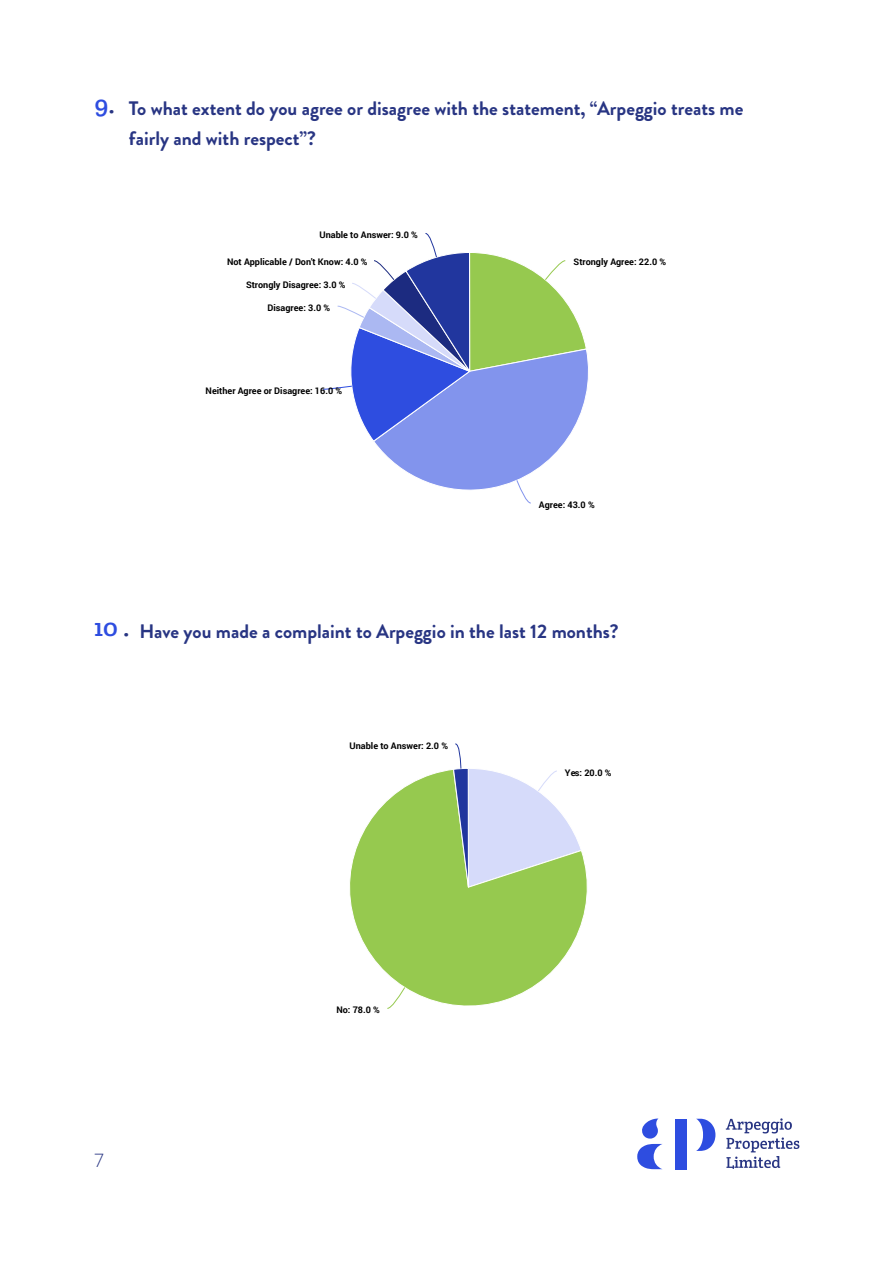
<style>
.page{position:relative;width:893px;height:1263px;background:#fff}
.page>*{position:absolute;margin:0;border:0;box-sizing:border-box;transform-origin:0 0}
.t1{font:25.5px "Crete Round";color:#2e4de0}
.t2{font:700 19.5px/30px "Brandon Grotesque";color:#283583}
.t3{font:300 19.5px "Brandon Grotesque";color:#283583}
.t4{font:700 9.15px "Roboto";color:#000}
.s1{color:#283583}
</style>
<div class="page">
<svg style="left:642px;top:1118px;width:16px;height:20px"></svg>
<svg style="left:637px;top:1144px;width:25px;height:25px"></svg>
<svg style="left:696px;top:1119px;width:19px;height:32px"></svg>
<div style="left:675px;top:1119px;width:11px;height:50px;background:#2e4de0"></div>
<svg style="left:726px;top:1118px;width:73px;height:51px"></svg>
<svg style="left:323px;top:233px;width:265px;height:271px"></svg>
<svg style="left:349px;top:769px;width:239px;height:237px"></svg>
<svg style="left:387px;top:986px;width:19px;height:23px"></svg>
<svg style="left:453px;top:743px;width:129px;height:157px"></svg>
<p class="t1" style="left:95px;top:88px;width:23px">9<span class="s1">.</span></p>
<p class="t2" style="left:129px;top:93px;width:616px">To what extent do you agree or disagree with the statement, “Arpeggio treats me fairly and with respect”?</p>
<p class="t4" style="left:319px;top:228px;width:100px">Unable to Answer: 9.0 %</p>
<p class="t4" style="left:227px;top:256px;width:142px">Not Applicable / Don't Know: 4.0 %</p>
<p class="t4" style="left:246px;top:279px;width:101px">Strongly Disagree: 3.0 %</p>
<p class="t4" style="left:267px;top:302px;width:64px">Disagree: 3.0 %</p>
<p class="t4" style="left:206px;top:384px;width:138px">Neither Agree or Disagree: 16.0 %</p>
<p class="t4" style="left:574px;top:256px;width:94px">Strongly Agree: 22.0 %</p>
<p class="t4" style="left:539px;top:498px;width:57px">Agree: 43.0 %</p>
<p class="t1" style="left:95px;top:611px;width:37px">10 <span class="s1">.</span></p>
<p class="t2" style="left:140px;top:616px;width:480px">Have you made a complaint to Arpeggio in the last 12 months?</p>
<p class="t4" style="left:350px;top:739px;width:100px">Unable to Answer: 2.0 %</p>
<p class="t4" style="left:565px;top:766px;width:48px">Yes: 20.0 %</p>
<p class="t3" style="left:95px;top:1147px;width:11px">7</p>
<p class="t4" style="left:336px;top:1003px;width:45px">No: 78.0 %</p>
</div>
